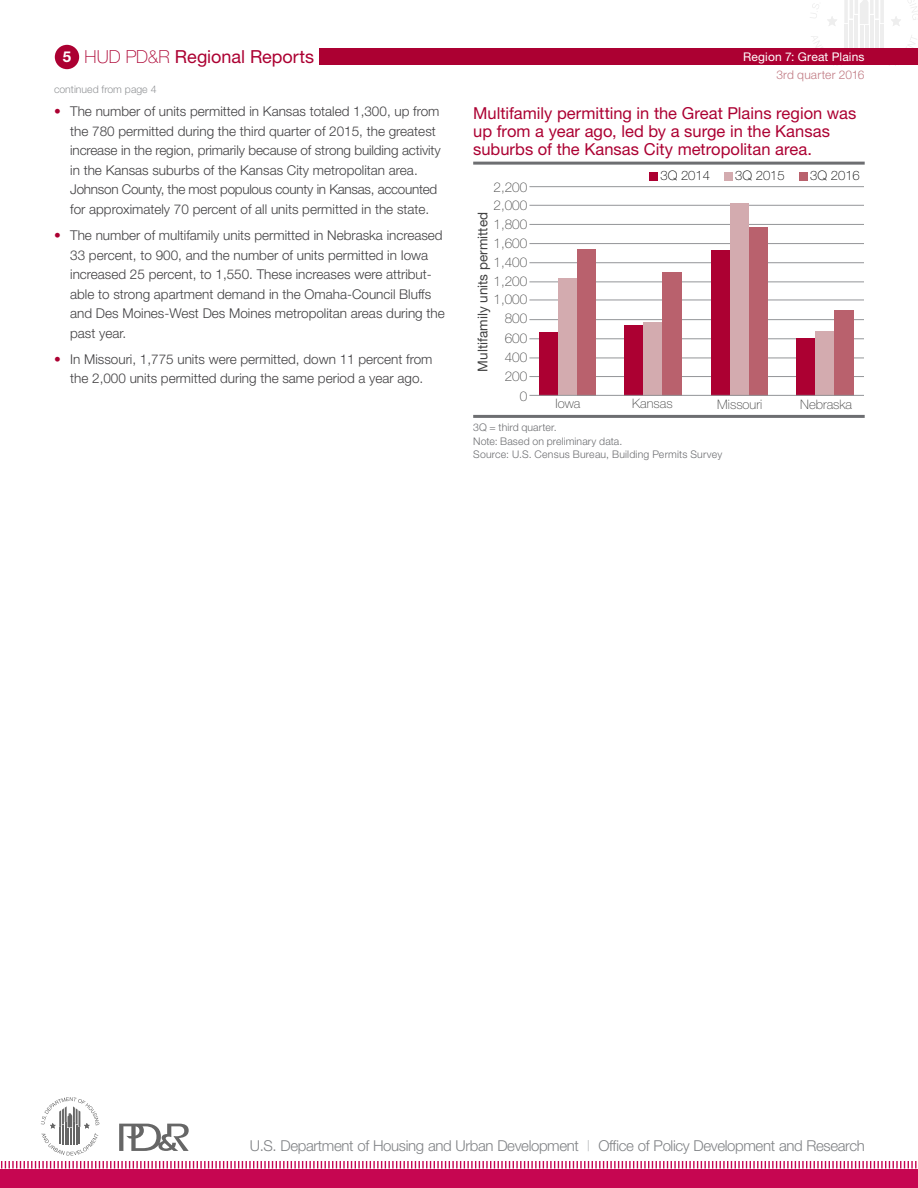
<style>
.page{position:relative;width:918px;height:1188px;background:#fff}
.page>*{position:absolute;margin:0;border:0;box-sizing:border-box;transform-origin:0 0}
.t1{font:18px "Helvetica Neue";letter-spacing:-.005em;color:#ac0032}
.t2{font:16.5px/18px "Helvetica Neue";color:#ac0032}
.t3{font:300 15px "Helvetica Neue";letter-spacing:-.025em;color:#808285}
.Body_Text{font:300 13.5px/19.5px "Helvetica Neue";color:#414042}
.t4{font:100 13.5px "Helvetica Neue";color:#414141}
.t5{font:13.5px "Helvetica Neue";color:#414141}
.t6{font:100 13.05px "Helvetica Neue";color:#414141}
.t7{font:100 13.05px "Helvetica Neue";color:#010101}
.t8{font:12px "Helvetica Neue";letter-spacing:.01em;color:#fff}
.t9{font:300 12px "Helvetica Neue";letter-spacing:.015em;color:#c17b84}
.Body_Text-2{font:300 10.5px "Helvetica Neue";letter-spacing:.01em;color:#6d6e71}
.t10{font:300 10.5px "Helvetica Neue";color:#939598}
.s1{font-weight:700;font-size:15px;color:#fff}
.s2{font-weight:100}
.s3{color:#ac0032}
.s4{color:#bcbec0}
</style>
<div class="page">
<svg style="left:827px;top:16px;width:10px;height:10px"></svg>
<svg style="left:891px;top:16px;width:10px;height:10px"></svg>
<hr style="left:855px;top:15px;width:3px;height:42px;background:#000">
<hr style="left:860px;top:25px;width:3px;height:32px;background:#000">
<hr style="left:849px;top:20px;width:4px;height:37px;background:#eee">
<hr style="left:844px;top:24px;width:4px;height:31px;background:#eee">
<hr style="left:870px;top:15px;width:4px;height:42px;background:#eee">
<hr style="left:875px;top:20px;width:4px;height:37px;background:#eee">
<hr style="left:880px;top:24px;width:4px;height:31px;background:#eee">
<hr style="left:865px;top:25px;width:4px;height:32px;background:#eee">
<svg style="left:810px;top:3px;width:9px;height:15px"></svg>
<svg style="left:908px;top:0;width:10px;height:20px"></svg>
<svg style="left:811px;top:36px;width:12px;height:12px"></svg>
<svg style="left:906px;top:35px;width:10px;height:13px"></svg>
<svg style="left:844px;top:0;width:40px;height:24px"></svg>
<div style="left:320px;top:48px;width:598px;height:17px;background:#ac0032"></div>
<div style="left:55px;top:45px;width:24px;height:24px;background:#ac0032;border-radius:50%"></div>
<svg style="left:1px;top:1097px;width:916px;height:72px"></svg>
<div style="left:0;top:1169px;width:918px;height:19px;background:#c60651"></div>
<hr style="left:473px;top:162px;width:392px;height:3px;background:#6d6e71">
<hr style="left:473px;top:415px;width:392px;height:3px;background:#6d6e71">
<hr style="left:529px;top:186px;width:335px;height:1px;background:#939598">
<hr style="left:529px;top:205px;width:335px;height:1px;background:#939598">
<hr style="left:529px;top:224px;width:335px;height:1px;background:#939598">
<hr style="left:529px;top:243px;width:335px;height:1px;background:#939598">
<hr style="left:529px;top:262px;width:335px;height:1px;background:#939598">
<hr style="left:529px;top:282px;width:335px;height:1px;background:#939598">
<hr style="left:529px;top:300px;width:335px;height:1px;background:#939598">
<hr style="left:529px;top:319px;width:335px;height:1px;background:#939598">
<hr style="left:529px;top:338px;width:335px;height:1px;background:#939598">
<hr style="left:529px;top:358px;width:335px;height:1px;background:#939598">
<hr style="left:529px;top:376px;width:335px;height:1px;background:#939598">
<div style="left:539px;top:332px;width:19px;height:63px;background:#ac0032"></div>
<div style="left:558px;top:278px;width:19px;height:117px;background:#d3abaf"></div>
<div style="left:577px;top:249px;width:19px;height:146px;background:#b9616d"></div>
<div style="left:624px;top:325px;width:20px;height:71px;background:#ac0032"></div>
<div style="left:644px;top:322px;width:19px;height:73px;background:#d3abaf"></div>
<div style="left:663px;top:272px;width:19px;height:124px;background:#b9616d"></div>
<div style="left:711px;top:250px;width:19px;height:145px;background:#ac0032"></div>
<div style="left:730px;top:204px;width:19px;height:192px;background:#d3abaf"></div>
<div style="left:749px;top:227px;width:19px;height:169px;background:#b9616d"></div>
<div style="left:797px;top:338px;width:19px;height:58px;background:#ac0032"></div>
<div style="left:816px;top:331px;width:19px;height:65px;background:#d3abaf"></div>
<div style="left:835px;top:310px;width:19px;height:86px;background:#b9616d"></div>
<hr style="left:529px;top:395px;width:335px;height:1px;background:#939598">
<div style="left:650px;top:172px;width:8px;height:8px;background:#ac0032"></div>
<div style="left:724px;top:172px;width:8px;height:8px;background:#d3abaf"></div>
<div style="left:799px;top:172px;width:9px;height:8px;background:#b9616d"></div>
<h1 class="t1" style="left:63px;top:46px;width:253px"><span class="s1">5</span> <span class="s2">HUD PD&amp;R</span> Regional Reports</h1>
<p class="t8" style="left:743px;top:50px;width:123px">Region 7: Great Plains</p>
<p class="t10" style="left:54px;top:82px;width:104px">continued from page 4</p>
<p class="Body_Text" style="left:70px;top:102px;width:372px;text-indent:-16px"><span class="s3">•</span> The number of units permitted in Kansas totaled 1,300, up from the 780 permitted during the third quarter of 2015, the greatest increase in the region, primarily because of strong building activity in the Kansas suburbs of the Kansas City metropolitan area.<br>Johnson County, the most populous county in Kansas, accounted for approximately 70 percent of all units permitted in the state.</p>
<p class="Body_Text" style="left:70px;top:225px;width:376px;text-indent:-16px"><span class="s3">•</span> The number of multifamily units permitted in Nebraska increased 33 percent, to 900, and the number of units permitted in Iowa increased 25 percent, to 1,550. These increases were attribut&shy;able to strong apartment demand in the Omaha-Council Bluffs and Des Moines-West Des Moines metropolitan areas during the past year.</p>
<p class="Body_Text" style="left:54px;top:349px;width:380px;text-align:center"><span class="s3">•</span> In Missouri, 1,775 units were permitted, down 11 percent from the 2,000 units permitted during the same period a year ago.</p>
<p class="t9" style="left:776px;top:67px;width:90px">3rd quarter 2016</p>
<h5 class="t2" style="left:473px;top:104px;width:385px">Multifamily permitting in the Great Plains region was up from a year ago, led by a surge in the Kansas suburbs of the Kansas City metropolitan area.</h5>
<p class="t4" style="left:494px;top:180px;width:35px">2,200</p>
<p class="t4" style="left:494px;top:197px;width:35px">2,000</p>
<p class="t5" style="left:475px;top:372px;width:161px;rotate:-90deg">Multifamily units permitted</p>
<p class="t4" style="left:494px;top:216px;width:35px">1,800</p>
<p class="t4" style="left:494px;top:236px;width:35px">1,600</p>
<p class="t4" style="left:494px;top:255px;width:35px">1,400</p>
<p class="t4" style="left:494px;top:274px;width:35px">1,200</p>
<p class="t4" style="left:494px;top:291px;width:35px">1,000</p>
<p class="t4" style="left:505px;top:311px;width:24px">800</p>
<p class="t4" style="left:505px;top:331px;width:24px">600</p>
<p class="t4" style="left:505px;top:350px;width:24px">400</p>
<p class="t4" style="left:505px;top:368px;width:24px">200</p>
<p class="t4" style="left:520px;top:388px;width:9px">0</p>
<p class="t7" style="left:660px;top:168px;width:51px">3Q 2014</p>
<p class="t7" style="left:735px;top:168px;width:51px">3Q 2015</p>
<p class="t7" style="left:810px;top:168px;width:51px">3Q 2016</p>
<p class="t6" style="left:556px;top:396px;width:26px">Iowa</p>
<p class="t6" style="left:632px;top:396px;width:42px">Kansas</p>
<p class="t6" style="left:717px;top:397px;width:46px">Missouri</p>
<p class="t6" style="left:800px;top:397px;width:53px">Nebraska</p>
<p class="Body_Text-2" style="left:473px;top:421px;width:85px">3Q = third quarter.</p>
<p class="Body_Text-2" style="left:473px;top:435px;width:151px">Note: Based on preliminary data.</p>
<p class="Body_Text-2" style="left:473px;top:448px;width:251px">Source: U.S. Census Bureau, Building Permits Survey</p>
<p class="t3" style="left:250px;top:1136px;width:617px">U.S. Department of Housing and Urban Development <span class="s4">|</span> Office of Policy Development and Research</p>
</div>
